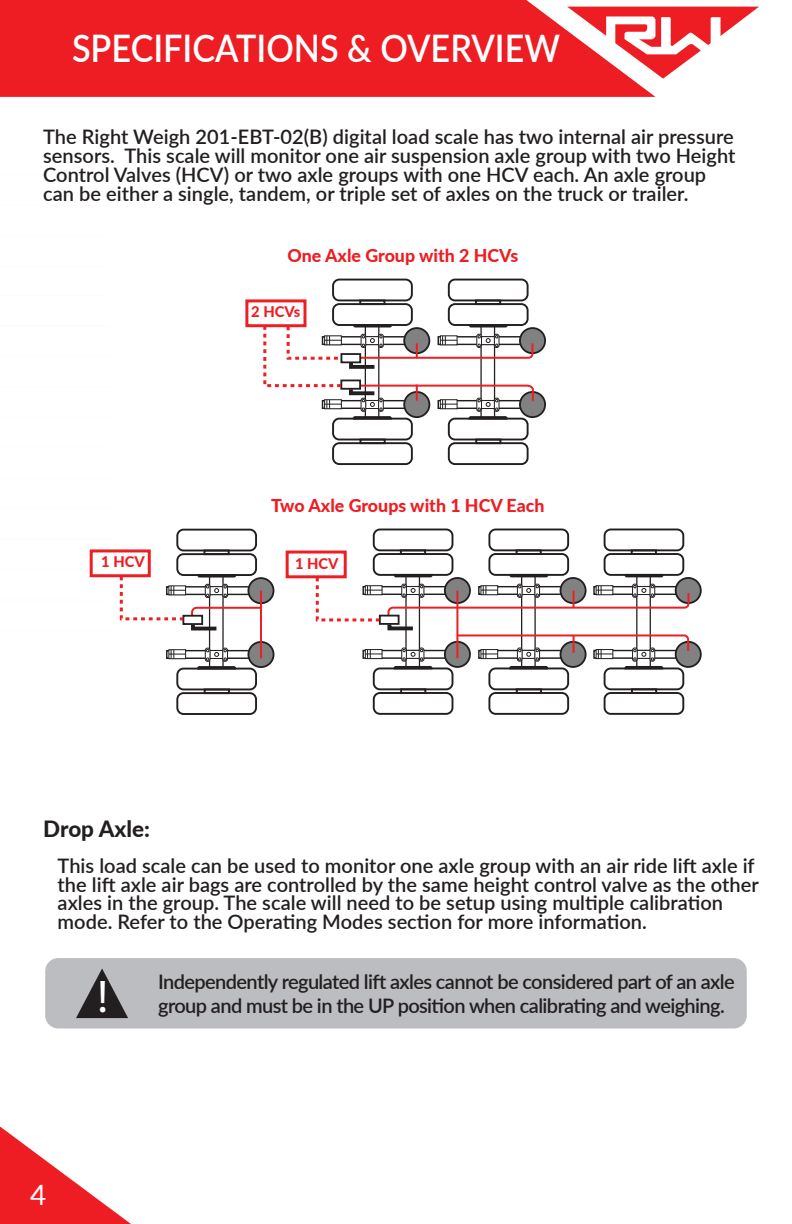
<style>
.page{position:relative;width:792px;height:1224px;background:#fff}
.page>*{position:absolute;margin:0;border:0;box-sizing:border-box;transform-origin:0 0}
.t1{font:46px "Myriad Pro";color:#fff}
.t2{font:600 38px "Lato";color:#fff;scale:.9 1}
.t3{font:28px "Lato";color:#fff}
.t4{font:800 22.4px "Lato";color:#231f20}
.t5{font:600 20px/18.6px "Lato";color:#231f20}
.t6{font:600 20px "Lato";letter-spacing:-.03em;color:#231f20}
.t7{font:800 17.8px "Lato";color:#ee1d23}
.t8{font:800 14.8px "Lato";color:#ee1d23}
</style>
<div class="page">
<div style="left:0;top:0;width:655px;height:97px;background:#ee1d23"></div>
<svg style="left:567px;top:7px;width:192px;height:72px"></svg>
<svg style="left:0;top:1127px;width:131px;height:97px"></svg>
<div style="left:45px;top:958px;width:702px;height:71px;background:#bcbdc0;border-radius:13px"></div>
<svg style="left:76px;top:968px;width:52px;height:50px"></svg>
<div style="left:448px;top:279px;width:81px;height:22px;border:2px solid #231f20;border-radius:6px"></div>
<div style="left:448px;top:303px;width:81px;height:23px;border:2px solid #231f20;border-radius:6px"></div>
<div style="left:475px;top:299px;width:26px;height:6px;border:2px solid #231f20"></div>
<div style="left:448px;top:442px;width:81px;height:23px;border:2px solid #231f20;border-radius:6px"></div>
<div style="left:448px;top:418px;width:81px;height:22px;border:2px solid #231f20;border-radius:6px"></div>
<div style="left:475px;top:439px;width:26px;height:5px;border:2px solid #231f20"></div>
<div style="left:332px;top:279px;width:81px;height:22px;border:2px solid #231f20;border-radius:6px"></div>
<div style="left:332px;top:303px;width:81px;height:23px;border:2px solid #231f20;border-radius:6px"></div>
<div style="left:359px;top:299px;width:26px;height:6px;border:2px solid #231f20"></div>
<div style="left:332px;top:442px;width:81px;height:23px;border:2px solid #231f20;border-radius:6px"></div>
<div style="left:332px;top:418px;width:81px;height:22px;border:2px solid #231f20;border-radius:6px"></div>
<div style="left:359px;top:439px;width:27px;height:5px;border:2px solid #231f20"></div>
<div style="left:520px;top:328px;width:25px;height:25px;background:#808180;border-radius:50%"></div>
<div style="left:519px;top:327px;width:27px;height:27px;border:2px solid #231f20;border-radius:50%"></div>
<div style="left:520px;top:392px;width:25px;height:25px;background:#808180;border-radius:50%"></div>
<div style="left:519px;top:391px;width:27px;height:27px;border:2px solid #231f20;border-radius:50%"></div>
<div style="left:245px;top:299px;width:62px;height:28px;border:3px solid #ee1f23"></div>
<div style="left:488px;top:529px;width:81px;height:22px;border:2px solid #231f20;border-radius:6px"></div>
<div style="left:488px;top:553px;width:81px;height:23px;border:2px solid #231f20;border-radius:6px"></div>
<div style="left:516px;top:549px;width:26px;height:6px;border:2px solid #231f20"></div>
<div style="left:488px;top:692px;width:81px;height:23px;border:2px solid #231f20;border-radius:6px"></div>
<div style="left:488px;top:667px;width:81px;height:23px;border:2px solid #231f20;border-radius:6px"></div>
<div style="left:516px;top:688px;width:26px;height:6px;border:2px solid #231f20"></div>
<div style="left:604px;top:529px;width:80px;height:22px;border:2px solid #231f20;border-radius:6px"></div>
<div style="left:604px;top:553px;width:80px;height:23px;border:2px solid #231f20;border-radius:6px"></div>
<div style="left:631px;top:549px;width:26px;height:6px;border:2px solid #231f20"></div>
<div style="left:604px;top:692px;width:80px;height:23px;border:2px solid #231f20;border-radius:6px"></div>
<div style="left:604px;top:667px;width:80px;height:23px;border:2px solid #231f20;border-radius:6px"></div>
<div style="left:631px;top:688px;width:26px;height:6px;border:2px solid #231f20"></div>
<div style="left:373px;top:529px;width:80px;height:22px;border:2px solid #231f20;border-radius:6px"></div>
<div style="left:373px;top:553px;width:80px;height:23px;border:2px solid #231f20;border-radius:6px"></div>
<div style="left:400px;top:549px;width:26px;height:6px;border:2px solid #231f20"></div>
<div style="left:373px;top:692px;width:80px;height:23px;border:2px solid #231f20;border-radius:6px"></div>
<div style="left:373px;top:667px;width:80px;height:23px;border:2px solid #231f20;border-radius:6px"></div>
<div style="left:400px;top:688px;width:26px;height:6px;border:2px solid #231f20"></div>
<div style="left:676px;top:578px;width:25px;height:25px;background:#808180;border-radius:50%"></div>
<div style="left:675px;top:577px;width:27px;height:27px;border:2px solid #231f20;border-radius:50%"></div>
<div style="left:676px;top:642px;width:25px;height:25px;background:#808180;border-radius:50%"></div>
<div style="left:675px;top:641px;width:27px;height:27px;border:2px solid #231f20;border-radius:50%"></div>
<div style="left:209px;top:558px;width:15px;height:126px;background:#fff;border:1px solid #231f20"></div>
<div style="left:176px;top:529px;width:81px;height:22px;border:2px solid #231f20;border-radius:6px"></div>
<div style="left:177px;top:554px;width:79px;height:21px;background:#fff;border-radius:6px"></div>
<div style="left:176px;top:553px;width:81px;height:23px;border:2px solid #231f20;border-radius:6px"></div>
<div style="left:203px;top:550px;width:27px;height:5px;border:2px solid #231f20"></div>
<div style="left:176px;top:692px;width:81px;height:23px;border:2px solid #231f20;border-radius:6px"></div>
<div style="left:177px;top:669px;width:79px;height:20px;background:#fff;border-radius:6px"></div>
<div style="left:176px;top:668px;width:81px;height:22px;border:2px solid #231f20;border-radius:6px"></div>
<div style="left:204px;top:689px;width:26px;height:5px;border:2px solid #231f20"></div>
<div style="left:248px;top:578px;width:26px;height:25px;background:#808180;border-radius:50%"></div>
<div style="left:248px;top:577px;width:26px;height:27px;border:2px solid #231f20;border-radius:50%"></div>
<div style="left:166px;top:650px;width:98px;height:9px;background:#fff;border:1px solid #231f20"></div>
<div style="left:169px;top:649px;width:17px;height:10px;background:#4c4849"></div>
<div style="left:205px;top:648px;width:5px;height:14px;border:1px solid #231f20;border-radius:2px"></div>
<div style="left:223px;top:648px;width:5px;height:14px;border:1px solid #231f20;border-radius:2px"></div>
<svg style="left:196px;top:649px;width:41px;height:22px"></svg>
<svg style="left:169px;top:650px;width:17px;height:9px"></svg>
<div style="left:248px;top:642px;width:26px;height:25px;background:#808180;border-radius:50%"></div>
<div style="left:248px;top:641px;width:26px;height:27px;border:2px solid #231f20;border-radius:50%"></div>
<hr style="left:260px;top:591px;width:2px;height:67px;background:#ee1f23">
<div style="left:90px;top:549px;width:61px;height:28px;border:3px solid #ee1f23"></div>
<svg style="left:118px;top:573px;width:145px;height:59px"></svg>
<div style="left:286px;top:551px;width:61px;height:27px;border:3px solid #ee1f23"></div>
<svg style="left:314px;top:573px;width:376px;height:97px"></svg>
<svg style="left:262px;top:323px;width:273px;height:98px"></svg>
<h2 class="t2" style="left:72px;top:21px;width:544px">SPECIFICATIONS &amp; OVERVIEW</h2>
<p class="t5" style="left:43px;top:127px;width:694px">The Right Weigh 201-EBT-02(B) digital load scale has two internal air pressure sensors. This scale will monitor one air suspension axle group with two Height Control Valves (HCV) or two axle groups with one HCV each. An axle group can be either a single, tandem, or triple set of axles on the truck or trailer.</p>
<p class="t7" style="left:288px;top:242px;width:232px">One Axle Group with 2 HCVs</p>
<p class="t8" style="left:251px;top:300px;width:50px">2 HCVs</p>
<p class="t7" style="left:271px;top:493px;width:275px">Two Axle Groups with 1 HCV Each</p>
<p class="t8" style="left:101px;top:551px;width:45px">1 HCV</p>
<p class="t8" style="left:295px;top:553px;width:45px">1 HCV</p>
<p class="t4" style="left:43px;top:812px;width:108px">Drop Axle:</p>
<p class="t5" style="left:58px;top:855px;width:703px">This load scale can be used to monitor one axle group with an air ride lift axle if the lift axle air bags are controlled by the same height control valve as the other axles in the group. The scale will need to be setup using multiple calibration mode. Refer to the Operating Modes section for more information.</p>
<h1 class="t1" style="left:97px;top:968px;width:12px">!</h1>
<p class="t6" style="left:158px;top:967px;width:578px">Independently regulated lift axles cannot be considered part of an axle</p>
<p class="t6" style="left:158px;top:991px;width:568px">group and must be in the UP position when calibrating and weighing.</p>
<h3 class="t3" style="left:30px;top:1175px;width:18px">4</h3>
</div>
